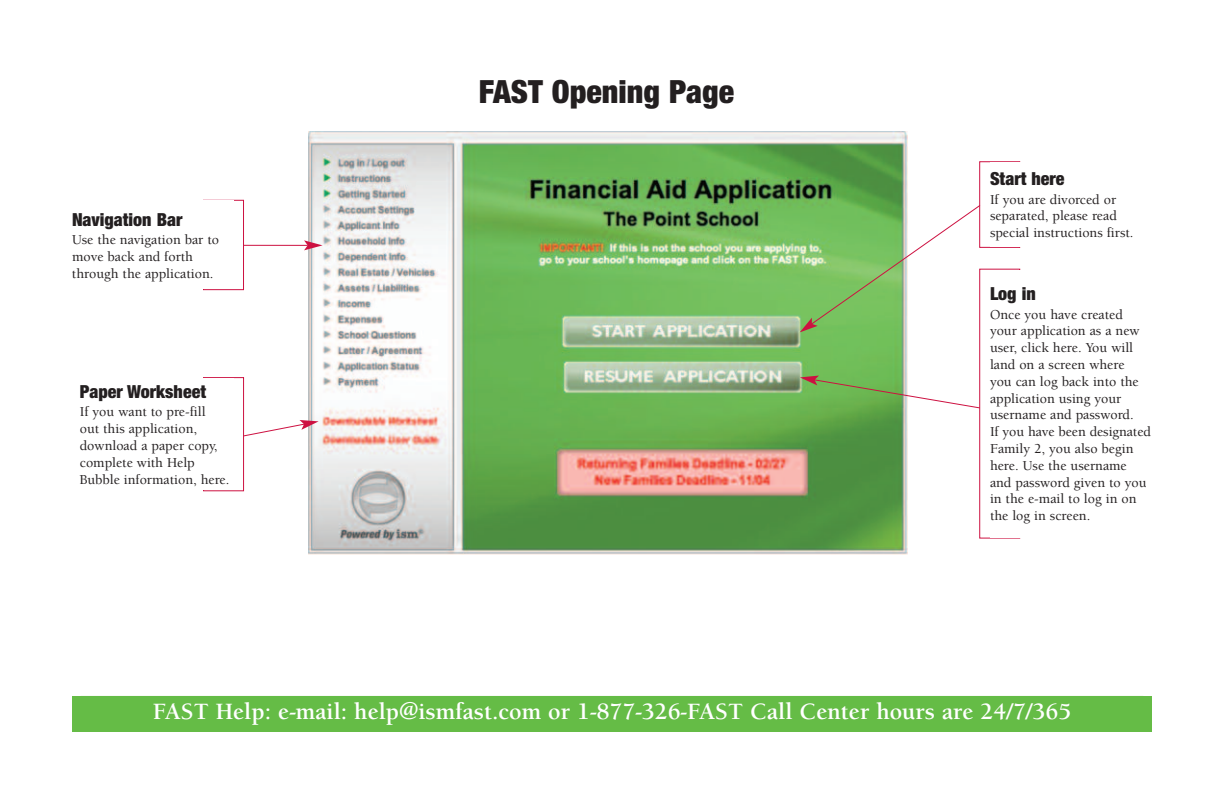
<style>
.page{position:relative;width:1224px;height:792px;background:#fff}
.page>*{position:absolute;margin:0;border:0;box-sizing:border-box;transform-origin:0 0}
.t1{font:900 condensed 32px "Helvetica Neue";color:#231f20}
.t2{font:700 24px "Berkeley Std";color:#fff}
.t3{font:900 condensed 18px "Helvetica Neue";color:#231f20}
.t4{font:500 14px/16.8px "Berkeley Std";color:#231f20}
</style>
<div class="page">
<div style="left:72px;top:696px;width:1080px;height:36px;background:#65bc46"></div>
<img style="left:308px;top:131px;width:599px;height:424px">
<div style="left:979px;top:269px;width:41px;height:270px;border:1px solid #cd1141"></div>
<div style="left:990px;top:270px;width:162px;height:267px;background:#fff"></div>
<div style="left:979px;top:161px;width:41px;height:87px;border:1px solid #cd1141"></div>
<div style="left:990px;top:162px;width:162px;height:85px;background:#fff"></div>
<svg style="left:800px;top:204px;width:181px;height:128px"></svg>
<svg style="left:800px;top:376px;width:181px;height:33px"></svg>
<div style="left:203px;top:200px;width:41px;height:90px;border:1px solid #cd1141"></div>
<div style="left:72px;top:201px;width:162px;height:88px;background:#fff"></div>
<div style="left:203px;top:377px;width:41px;height:114px;border:1px solid #cd1141"></div>
<div style="left:80px;top:378px;width:154px;height:112px;background:#fff"></div>
<hr style="left:244px;top:245px;width:64px;height:1px;background:#cd1141">
<svg style="left:304px;top:240px;width:19px;height:10px"></svg>
<svg style="left:242px;top:420px;width:77px;height:17px"></svg>
<p class="t3" style="left:72px;top:208px;width:112px">Navigation Bar</p>
<p class="t4" style="left:72px;top:232px;width:149px">Use the navigation bar to move back and forth through the application.</p>
<p class="t3" style="left:80px;top:381px;width:128px">Paper Worksheet</p>
<p class="t4" style="left:80px;top:405px;width:151px">If you want to pre-fill<br>out this application, download a paper copy, complete with Help<br>Bubble information, here.</p>
<h1 class="t1" style="left:479px;top:72px;width:257px">FAST Opening Page</h1>
<p class="t3" style="left:990px;top:168px;width:76px">Start here</p>
<p class="t4" style="left:990px;top:192px;width:145px">If you are divorced or separated, please read special instructions first.</p>
<p class="t3" style="left:990px;top:283px;width:47px">Log in</p>
<p class="t4" style="left:990px;top:307px;width:163px">Once you have created your application as a new user, click here. You will land on a screen where<br>you can log back into the application using your username and password.<br>If you have been designated<br>Family 2, you also begin here. Use the username and password given to you in the e-mail to log in on the log in screen.</p>
<h2 class="t2" style="left:153px;top:702px;width:920px">FAST Help: e-mail: help@ismfast.com or 1-877-326-FAST Call Center hours are 24/7/365</h2>
</div>
